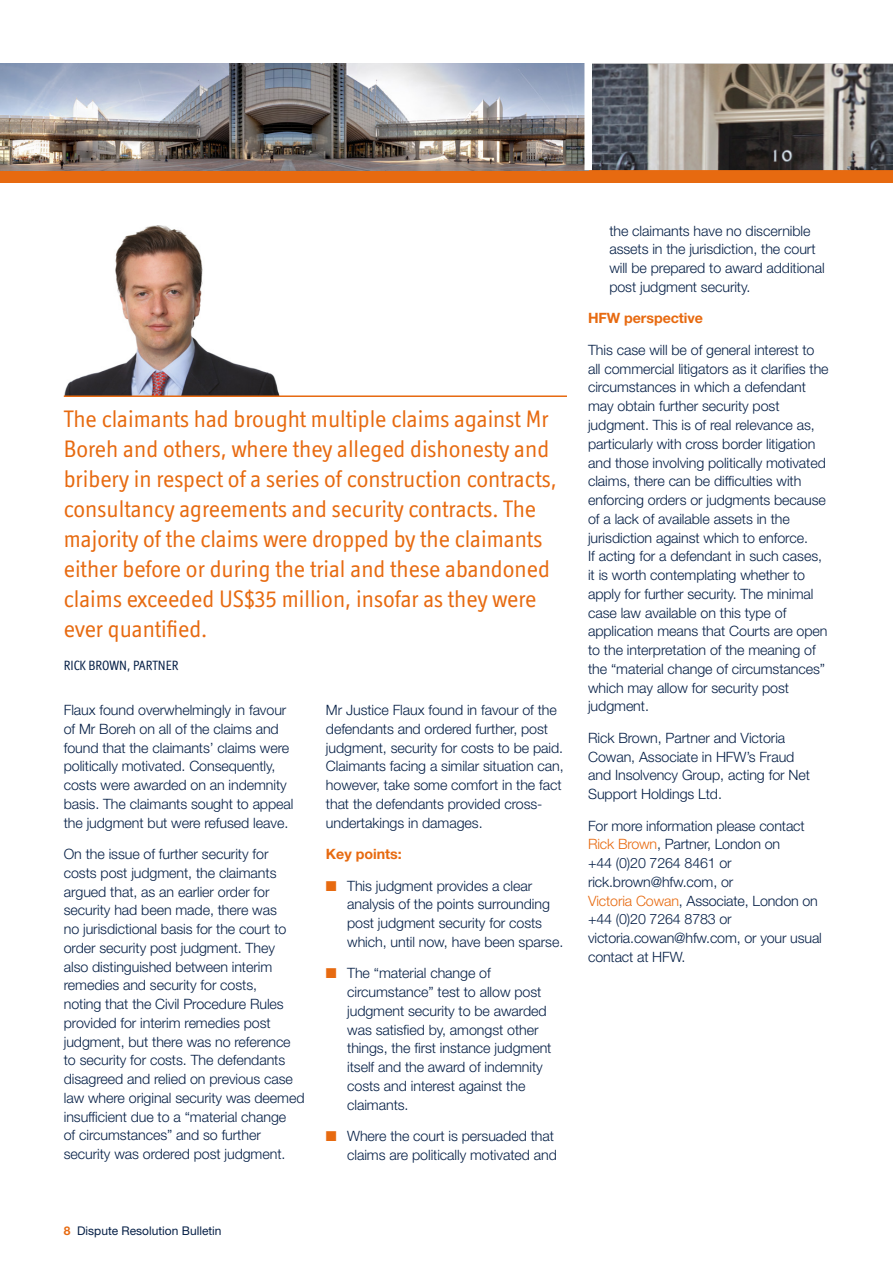
<style>
.page{position:relative;width:893px;height:1263px;background:#fff}
.page>*{position:absolute;margin:0;border:0;box-sizing:border-box;transform-origin:0 0}
.t1{font:24px/30px "Officina Display ITC Std";color:#e76a10}
.t2{font:300 14.25px/18.8px "Helvetica Neue LT Std";letter-spacing:-.005em;color:#062047}
.t3{font:700 14.25px "Helvetica Neue LT Std";letter-spacing:-.005em;color:#e76a10}
.t4{font:13.5px "Officina Display ITC Std";color:#062047}
.t5{font:12px "Helvetica Neue LT Std";color:#062047}
.s1{color:#e76a10}
.s2{font-weight:700;color:#e76a10}
</style>
<div class="page">
<img style="left:64px;top:225px;width:216px;height:170px">
<hr style="left:64px;top:395px;width:503px;height:2px;background:#e76a10">
<div style="left:0;top:170px;width:893px;height:13px;background:#e76a10"></div>
<img style="left:592px;top:64px;width:301px;height:106px">
<img style="left:0;top:64px;width:584px;height:106px">
<p class="t1" style="left:64px;top:403px;width:495px">The claimants had brought multiple claims against Mr Boreh and others, where they alleged dishonesty and bribery in respect of a series of construction contracts, consultancy agreements and security contracts. The majority of the claims were dropped by the claimants either before or during the trial and these abandoned claims exceeded US$35 million, insofar as they were ever quantified.</p>
<p class="t4" style="left:64px;top:658px;width:116px">RICK BROWN, PARTNER</p>
<p class="t2" style="left:64px;top:700px;width:231px">Flaux found overwhelmingly in favour of Mr Boreh on all of the claims and found that the claimants’ claims were politically motivated. Consequently, costs were awarded on an indemnity basis. The claimants sought to appeal the judgment but were refused leave.</p>
<p class="t2" style="left:64px;top:844px;width:242px">On the issue of further security for costs post judgment, the claimants argued that, as an earlier order for security had been made, there was<br>no jurisdictional basis for the court to order security post judgment. They<br>also distinguished between interim remedies and security for costs,<br>noting that the Civil Procedure Rules provided for interim remedies post judgment, but there was no reference to security for costs. The defendants disagreed and relied on previous case law where original security was deemed insufficient due to a “material change<br>of circumstances” and so further security was ordered post judgment.</p>
<p class="t2" style="left:326px;top:700px;width:239px">Mr Justice Flaux found in favour of the defendants and ordered further, post judgment, security for costs to be paid.<br>Claimants facing a similar situation can, however, take some comfort in the fact that the defendants provided cross&shy;undertakings in damages.</p>
<p class="t3" style="left:326px;top:845px;width:77px">Key points:</p>
<p class="t2" style="left:347px;top:876px;width:218px;text-indent:-21px"><span class="s1">■</span> This judgment provides a clear analysis of the points surrounding post judgment security for costs which, until now, have been sparse.</p>
<p class="t2" style="left:347px;top:964px;width:206px;text-indent:-21px"><span class="s1">■</span> The “material change of circumstance” test to allow post judgment security to be awarded was satisfied by, amongst other things, the first instance judgment itself and the award of indemnity costs and interest against the claimants.</p>
<p class="t2" style="left:326px;top:1126px;width:232px;text-align:right"><span class="s1">■</span> Where the court is persuaded that claims are politically motivated and</p>
<p class="t2" style="left:609px;top:221px;width:217px">the claimants have no discernible assets in the jurisdiction, the court will be prepared to award additional post judgment security.</p>
<p class="t3" style="left:588px;top:310px;width:116px">HFW perspective</p>
<p class="t2" style="left:588px;top:340px;width:242px">This case will be of general interest to all commercial litigators as it clarifies the circumstances in which a defendant may obtain further security post judgment. This is of real relevance as, particularly with cross border litigation and those involving politically motivated claims, there can be difficulties with enforcing orders or judgments because of a lack of available assets in the jurisdiction against which to enforce.<br>If acting for a defendant in such cases, it is worth contemplating whether to apply for further security. The minimal case law available on this type of application means that Courts are open to the interpretation of the meaning of the “material change of circumstances” which may allow for security post judgment.</p>
<p class="t2" style="left:588px;top:728px;width:223px">Rick Brown, Partner and Victoria<br>Cowan, Associate in HFW’s Fraud and Insolvency Group, acting for Net<br>Support Holdings Ltd.</p>
<p class="t2" style="left:588px;top:816px;width:235px">For more information please contact<br><span class="s1">Rick Brown</span>, Partner, London on<br>+44 (0)20 7264 8461 or rick.brown@hfw.com, or<br><span class="s1">Victoria Cowan</span>, Associate, London on +44 (0)20 7264 8783 or victoria.cowan@hfw.com, or your usual contact at HFW.</p>
<p class="t5" style="left:64px;top:1224px;width:159px"><span class="s2">8</span> Dispute Resolution Bulletin</p>
</div>
